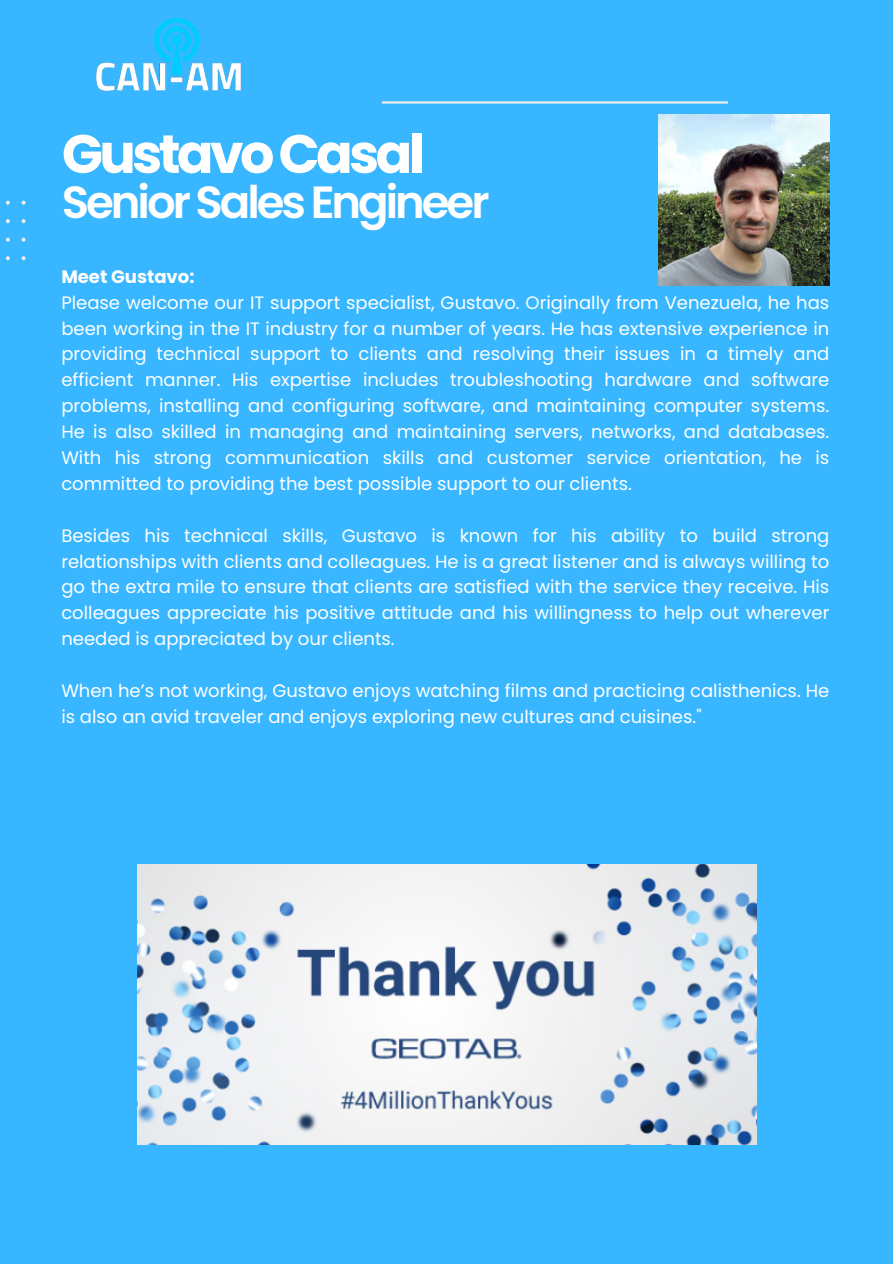
<style>
.page{position:relative;width:893px;height:1264px;background:#fff}
.page>*{position:absolute;margin:0;border:0;box-sizing:border-box;transform-origin:0 0}
.t1{font:700 54px "Poppins";letter-spacing:-.07em;color:#fff}
.t2{font:600 45px "Poppins";letter-spacing:-.07em;color:#fff}
.t3{font:18px/25.8px "Poppins";color:#fff;text-align:justify}
.t4{font:700 18px "Poppins";color:#fff}
</style>
<div class="page">
<div style="left:0;top:0;width:892px;height:1263px;background:#38b6ff"></div>
<svg style="left:5px;top:219px;width:5px;height:4px"></svg>
<svg style="left:22px;top:219px;width:3px;height:4px"></svg>
<svg style="left:5px;top:238px;width:5px;height:4px"></svg>
<svg style="left:22px;top:238px;width:3px;height:4px"></svg>
<svg style="left:5px;top:201px;width:5px;height:4px"></svg>
<svg style="left:22px;top:201px;width:3px;height:4px"></svg>
<svg style="left:5px;top:256px;width:5px;height:4px"></svg>
<svg style="left:22px;top:256px;width:3px;height:4px"></svg>
<hr style="left:382px;top:101px;width:346px;height:3px;background:#ededed">
<img style="left:96px;top:18px;width:144px;height:72px">
<img style="left:658px;top:115px;width:171px;height:171px">
<img style="left:137px;top:865px;width:619px;height:279px">
<p class="t1" style="left:62px;top:116px;width:364px">GustavoCasal</p>
<p class="t2" style="left:62px;top:171px;width:429px">Senior Sales Engineer</p>
<p class="t4" style="left:61px;top:264px;width:135px">Meet Gustavo:</p>
<p class="t3" style="left:61px;top:289px;width:769px">Please welcome our IT support specialist, Gustavo. Originally from Venezuela, he has been working in the IT industry for a number of years. He has extensive experience in providing technical support to clients and resolving their issues in a timely and efficient manner. His expertise includes troubleshooting hardware and software problems, installing and configuring software, and maintaining computer systems.<br>He is also skilled in managing and maintaining servers, networks, and databases.<br>With his strong communication skills and customer service orientation, he is committed to providing the best possible support to our clients.</p>
<p class="t3" style="left:61px;top:522px;width:769px">Besides his technical skills, Gustavo is known for his ability to build strong relationships with clients and colleagues. He is a great listener and is always willing to go the extra mile to ensure that clients are satisfied with the service they receive. His colleagues appreciate his positive attitude and his willingness to help out wherever needed is appreciated by our clients.</p>
<p class="t3" style="left:61px;top:677px;width:769px">When he’s not working, Gustavo enjoys watching films and practicing calisthenics. He is also an avid traveler and enjoys exploring new cultures and cuisines."</p>
</div>
